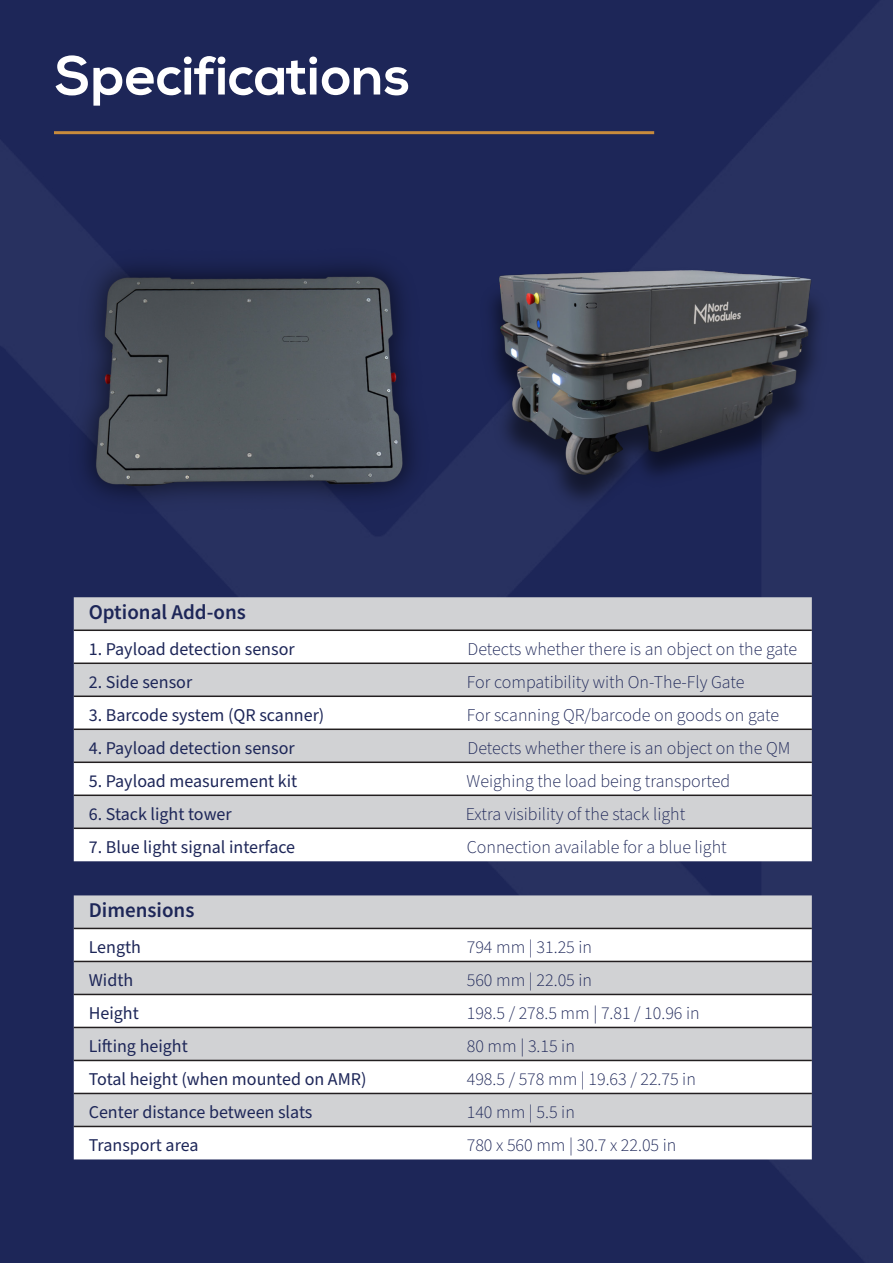
<style>
.page{position:relative;width:893px;height:1263px;background:#fff}
.page>*{position:absolute;margin:0;border:0;box-sizing:border-box;transform-origin:0 0}
.t1{font:700 54px "Nexa";color:#fff}
.t2{font:600 21px "Source Sans Pro";color:#1d2658}
.t3{font:300 18px "Source Sans Pro";color:#1d2658}
.t4{font:18px "Source Sans Pro";color:#1d2658}
</style>
<div class="page">
<img style="left:0;top:0;width:893px;height:1263px">
<hr style="left:54px;top:131px;width:600px;height:3px;background:#c88b3c">
<div style="left:74px;top:895px;width:738px;height:33px;background:#d1d2d4"></div>
<svg style="left:74px;top:929px;width:738px;height:230px"></svg>
<hr style="left:74px;top:928px;width:738px;height:1px;background:#231f20">
<hr style="left:74px;top:961px;width:738px;height:1px;background:#231f20">
<hr style="left:74px;top:994px;width:738px;height:1px;background:#231f20">
<hr style="left:74px;top:1027px;width:738px;height:1px;background:#231f20">
<hr style="left:74px;top:1060px;width:738px;height:1px;background:#231f20">
<hr style="left:74px;top:1093px;width:738px;height:1px;background:#231f20">
<hr style="left:74px;top:1126px;width:738px;height:1px;background:#231f20">
<div style="left:74px;top:616px;width:738px;height:13px;background:#d1d2d4"></div>
<svg style="left:74px;top:631px;width:738px;height:230px"></svg>
<hr style="left:74px;top:629px;width:738px;height:2px;background:#231f20">
<hr style="left:74px;top:662px;width:738px;height:2px;background:#231f20">
<hr style="left:74px;top:695px;width:738px;height:2px;background:#231f20">
<hr style="left:74px;top:728px;width:738px;height:2px;background:#231f20">
<hr style="left:74px;top:761px;width:738px;height:2px;background:#231f20">
<hr style="left:74px;top:794px;width:738px;height:2px;background:#231f20">
<hr style="left:74px;top:827px;width:738px;height:2px;background:#231f20">
<img style="left:0;top:80px;width:16px;height:456px">
<img style="left:35px;top:169px;width:396px;height:447px">
<img style="left:431px;top:169px;width:446px;height:447px">
<p class="t1" style="left:55px;top:45px;width:357px">Specifications</p>
<p class="t2" style="left:89px;top:598px;width:159px">Optional Add-ons</p>
<p class="t4" style="left:89px;top:637px;width:207px">1. Payload detection sensor</p>
<p class="t3" style="left:467px;top:637px;width:331px">Detects whether there is an object on the gate</p>
<p class="t4" style="left:89px;top:670px;width:105px">2. Side sensor</p>
<p class="t3" style="left:467px;top:670px;width:279px">For compatibility with On-The-Fly Gate</p>
<p class="t4" style="left:89px;top:703px;width:237px">3. Barcode system (QR scanner)</p>
<p class="t3" style="left:467px;top:703px;width:314px">For scanning QR/barcode on goods on gate</p>
<p class="t4" style="left:89px;top:736px;width:207px">4. Payload detection sensor</p>
<p class="t3" style="left:467px;top:736px;width:324px">Detects whether there is an object on the QM</p>
<p class="t4" style="left:89px;top:769px;width:210px">5. Payload measurement kit</p>
<p class="t3" style="left:467px;top:769px;width:265px">Weighing the load being transported</p>
<p class="t4" style="left:89px;top:802px;width:144px">6. Stack light tower</p>
<p class="t3" style="left:466px;top:802px;width:221px">Extra visibility of the stack light</p>
<p class="t4" style="left:89px;top:835px;width:208px">7. Blue light signal interface</p>
<p class="t3" style="left:467px;top:835px;width:261px">Connection available for a blue light</p>
<p class="t2" style="left:89px;top:896px;width:107px">Dimensions</p>
<p class="t4" style="left:89px;top:935px;width:54px">Length</p>
<p class="t3" style="left:467px;top:935px;width:127px">794 mm | 31.25 in</p>
<p class="t4" style="left:89px;top:968px;width:46px">Width</p>
<p class="t3" style="left:467px;top:968px;width:127px">560 mm | 22.05 in</p>
<p class="t4" style="left:89px;top:1001px;width:52px">Height</p>
<p class="t3" style="left:467px;top:1001px;width:234px">198.5 / 278.5 mm | 7.81 / 10.96 in</p>
<p class="t4" style="left:89px;top:1034px;width:101px">Lifting height</p>
<p class="t3" style="left:467px;top:1034px;width:110px">80 mm | 3.15 in</p>
<p class="t4" style="left:89px;top:1067px;width:279px">Total height (when mounted on AMR)</p>
<p class="t3" style="left:467px;top:1067px;width:231px">498.5 / 578 mm | 19.63 / 22.75 in</p>
<p class="t4" style="left:89px;top:1100px;width:225px">Center distance between slats</p>
<p class="t3" style="left:467px;top:1100px;width:110px">140 mm | 5.5 in</p>
<p class="t4" style="left:89px;top:1133px;width:111px">Transport area</p>
<p class="t3" style="left:467px;top:1133px;width:211px">780 x 560 mm | 30.7 x 22.05 in</p>
</div>
